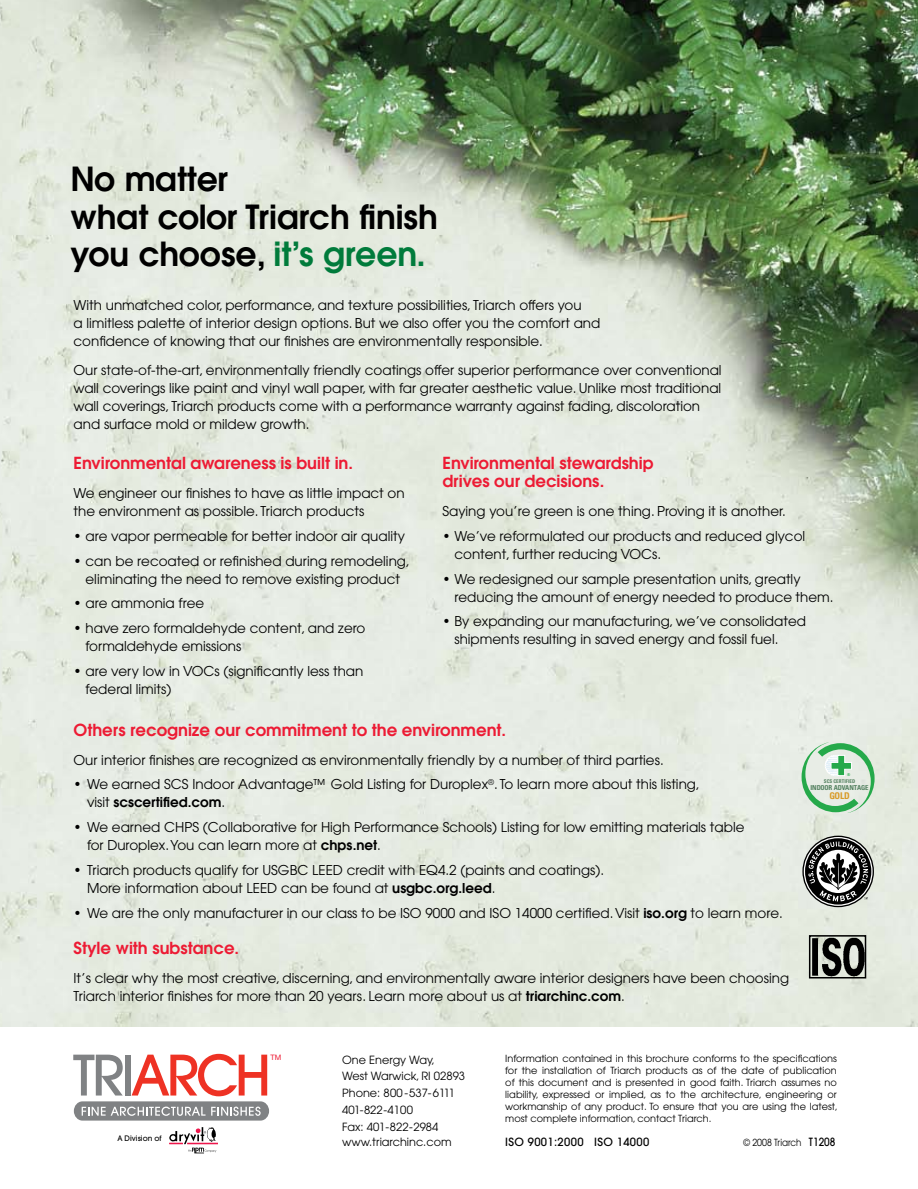
<style>
.page{position:relative;width:918px;height:1189px;background:#fff}
.page>*{position:absolute;margin:0;border:0;box-sizing:border-box;transform-origin:0 0}
.t1{font:600 33px/37.5px "Avant Garde";color:#000}
.t2{font:600 16.5px/18px "Avant Garde";color:#ed1b34}
.t3{font:13.5px/18px "Avant Garde";color:#000}
.t4{font:11.25px/16.8px "Avant Garde";color:#000}
.t5{font:500 11.25px "Avant Garde";letter-spacing:.03em;color:#000}
.t6{font:9.75px/12px "Avant Garde";color:#000;text-align:justify}
.t7{font:9.75px "Avant Garde";color:#000;scale:.9 1}
.t8{font:700 condensed 9.3px "Univers";color:#d89b27}
.t9{font:500 7.5px "Avant Garde";color:#000}
.t10{font:7.5px "Helvetica Neue";color:#ed1b34}
.t11{font:700 condensed 6.75px "Univers";letter-spacing:-.025em;color:#548160}
.t12{font:700 condensed 5.1px "Univers";color:#548160}
.t13{font:700 condensed 3.9px "Univers";color:#25a94a}
.s1{color:#007b3b}
.s2{font-weight:600}
.s3{font-weight:500;font-size:11.25px}
</style>
<div class="page">
<img style="left:0;top:0;width:918px;height:1026px">
<hr style="left:187px;top:1142px;width:30px;height:2px;background:#ed174c">
<svg style="left:169px;top:1127px;width:47px;height:26px"></svg>
<svg style="left:73px;top:1054px;width:50px;height:41px"></svg>
<div style="left:125px;top:1054px;width:6px;height:41px;background:#808284"></div>
<svg style="left:132px;top:1053px;width:135px;height:43px"></svg>
<div style="left:74px;top:1101px;width:195px;height:19px;background:#808284;border-radius:9px"></div>
<svg style="left:82px;top:1106px;width:123px;height:9px"></svg>
<svg style="left:211px;top:1106px;width:50px;height:9px"></svg>
<svg style="left:802px;top:835px;width:72px;height:72px;background:#7a7b79"></svg>
<svg style="left:812px;top:938px;width:51px;height:37px;background:#5b5e59"></svg>
<div style="left:809px;top:935px;width:57px;height:43px;border:2px solid #000"></div>
<svg style="left:801px;top:742px;width:73px;height:71px;background:#bbddc2"></svg>
<h1 class="t1" style="left:71px;top:160px;width:369px">No matter<br>what color Triarch finish you choose, <span class="s1">it’s green.</span></h1>
<p class="t3" style="left:74px;top:296px;width:528px">With unmatched color, performance, and texture possibilities, Triarch offers you<br>a limitless palette of interior design options. But we also offer you the comfort and confidence of knowing that our finishes are environmentally responsible.</p>
<p class="t3" style="left:74px;top:360px;width:649px">Our state-of-the-art, environmentally friendly coatings offer superior performance over conventional wall coverings like paint and vinyl wall paper, with far greater aesthetic value. Unlike most traditional wall coverings, Triarch products come with a performance warranty against fading, discoloration and surface mold or mildew growth.</p>
<p class="t2" style="left:442px;top:454px;width:213px">Environmental stewardship drives our decisions.</p>
<p class="t3" style="left:442px;top:502px;width:345px">Saying you’re green is one thing. Proving it is another.</p>
<p class="t3" style="left:454px;top:527px;width:352px;text-indent:-12px">• We’ve reformulated our products and reduced glycol content, further reducing VOCs.</p>
<p class="t3" style="left:454px;top:569px;width:380px;text-indent:-12px">• We redesigned our sample presentation units, greatly reducing the amount of energy needed to produce them.</p>
<p class="t3" style="left:454px;top:612px;width:353px;text-indent:-12px">• By expanding our manufacturing, we’ve consolidated shipments resulting in saved energy and fossil fuel.</p>
<p class="t2" style="left:74px;top:454px;width:281px">Environmental awareness is built in.</p>
<p class="t3" style="left:74px;top:484px;width:333px">We engineer our finishes to have as little impact on the environment as possible. Triarch products</p>
<p class="t3" style="left:74px;top:527px;width:333px">• are vapor permeable for better indoor air quality</p>
<p class="t3" style="left:74px;top:551px;width:338px;text-align:center">• can be recoated or refinished during remodeling, eliminating the need to remove existing product</p>
<p class="t3" style="left:74px;top:594px;width:132px">• are ammonia free</p>
<p class="t3" style="left:86px;top:619px;width:281px;text-indent:-12px">• have zero formaldehyde content, and zero formaldehyde emissions</p>
<p class="t3" style="left:86px;top:662px;width:279px;text-indent:-12px">• are very low in VOCs (significantly less than federal limits)</p>
<p class="t2" style="left:74px;top:720px;width:434px">Others recognize our commitment to the environment.</p>
<p class="t3" style="left:74px;top:750px;width:592px">Our interior finishes are recognized as environmentally friendly by a number of third parties.</p>
<p class="t3" style="left:87px;top:775px;width:614px;text-indent:-14px">• We earned SCS Indoor Advantage™ Gold Listing for Duroplex<sup>®</sup>. To learn more about this listing, visit <span class="s2">scscertified.com</span>.</p>
<p class="t3" style="left:87px;top:818px;width:659px;text-indent:-14px">• We earned CHPS (Collaborative for High Performance Schools) Listing for low emitting materials table for Duroplex. You can learn more at <span class="s2">chps.net</span>.</p>
<p class="t3" style="left:87px;top:860px;width:518px;text-indent:-13px">• Triarch products qualify for USGBC LEED credit with EQ4.2 (paints and coatings).<br>More information about LEED can be found at <span class="s2">usgbc.org.leed</span>.</p>
<p class="t3" style="left:74px;top:903px;width:711px">• We are the only manufacturer in our class to be ISO 9000 and ISO 14000 certified. Visit <span class="s2">iso.org</span> to learn more.</p>
<p class="t2" style="left:74px;top:938px;width:167px">Style with substance.</p>
<p class="t3" style="left:74px;top:968px;width:717px">It’s clear why the most creative, discerning, and environmentally aware interior designers have been choosing<br>Triarch interior finishes for more than 20 years. Learn more about us at <span class="s2">triarchinc.com</span>.</p>
<p class="t13" style="left:847px;top:771px;width:5px">®</p>
<p class="t12" style="left:824px;top:778px;width:33px">SCS CERTIFIED</p>
<p class="t11" style="left:810px;top:783px;width:59px">INDOOR ADVANTAGE</p>
<p class="t8" style="left:829px;top:789px;width:22px">GOLD</p>
<p class="t9" style="left:117px;top:1132px;width:46px">A Division of</p>
<p class="t10" style="left:270px;top:1052px;width:12px">TM</p>
<p class="t4" style="left:342px;top:1050px;width:124px">One Energy Way,<br>West Warwick, RI 02893<br>Phone: 800-537-6111<br>401-822-4100<br>Fax: 401-822-2984</p>
<p class="t4" style="left:342px;top:1133px;width:111px">www.triarchinc.com</p>
<p class="t6" style="left:505px;top:1052px;width:334px">Information contained in this brochure conforms to the specifications for the installation of Triarch products as of the date of publication of this document and is presented in good faith. Triarch assumes no liability, expressed or implied, as to the architecture, engineering or workmanship of any product. To ensure that you are using the latest, most complete information, contact Triarch.</p>
<p class="t5" style="left:505px;top:1134px;width:146px">ISO 9001:2000 ISO 14000</p>
<p class="t7" style="left:743px;top:1136px;width:104px">© 2008 Triarch <span class="s3">T1208</span></p>
</div>
